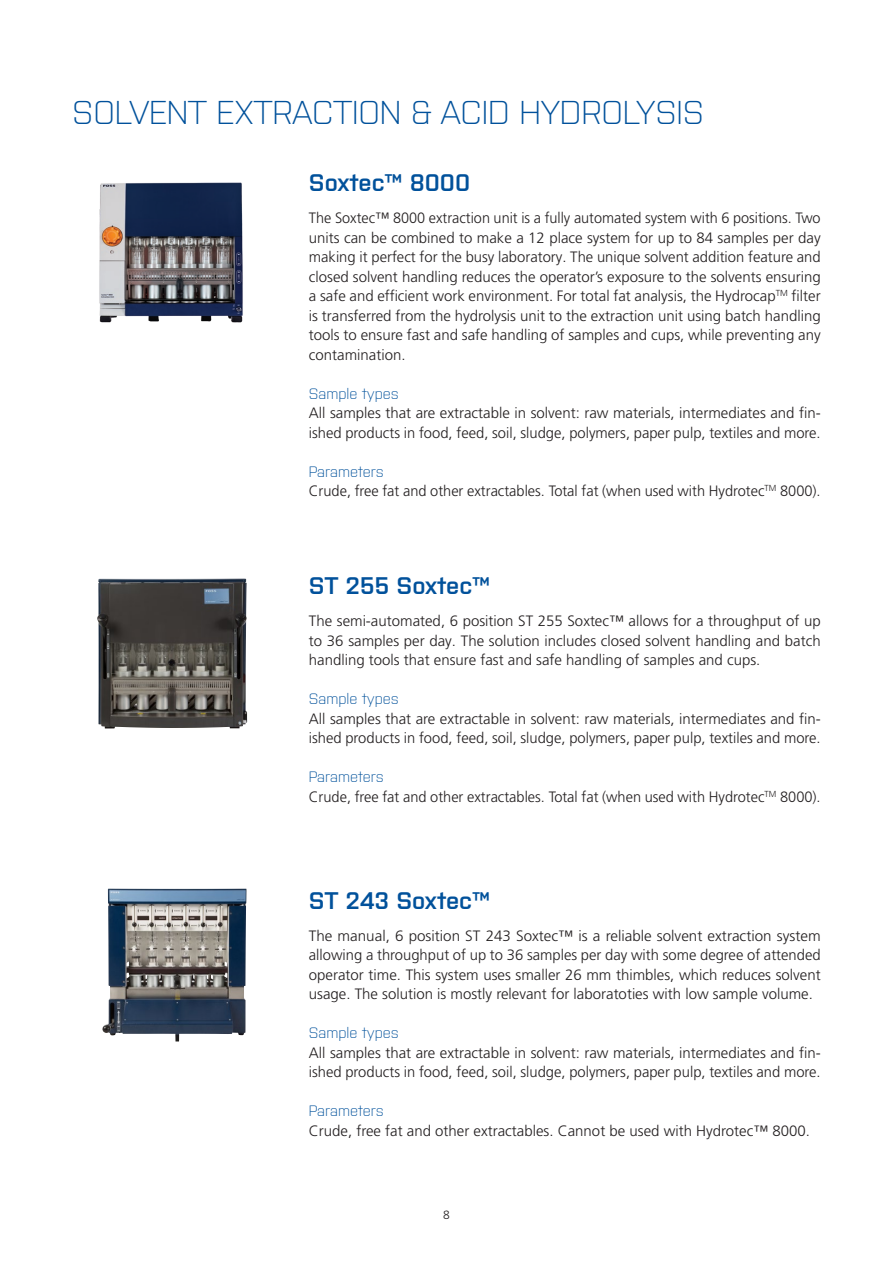
<style>
.page{position:relative;width:893px;height:1263px;background:#fff}
.page>*{position:absolute;margin:0;border:0;box-sizing:border-box;transform-origin:0 0}
.Chapter_header_22_26{font:300 33px "Purista";letter-spacing:-.005em;color:#01519b}
.Rubrik_16_18_bokstekst{font:600 24px "Purista";color:#01519b}
.Body{font:300 15px/19.5px "Frutiger LT Pro";color:#231f20;text-align:justify}
.Sample_type_head{font:300 15px "Purista";color:#01519b}
.t1{font:300 12px "Frutiger LT Pro";color:#231f20}
</style>
<div class="page">
<img style="left:99px;top:182px;width:144px;height:141px">
<img style="left:97px;top:578px;width:150px;height:150px">
<img style="left:102px;top:888px;width:144px;height:153px">
<p class="Chapter_header_22_26" style="left:72px;top:89px;width:633px">SOLVENT EXTRACTION &amp; ACID HYDROLYSIS</p>
<p class="Rubrik_16_18_bokstekst" style="left:309px;top:165px;width:163px">Soxtec™ 8000</p>
<p class="Body" style="left:309px;top:208px;width:513px">The Soxtec™ 8000 extraction unit is a fully automated system with 6 positions. Two units can be combined to make a 12 place system for up to 84 samples per day making it perfect for the busy laboratory. The unique solvent addition feature and closed solvent handling reduces the operator’s exposure to the solvents ensuring a safe and efficient work environment. For total fat analysis, the Hydrocap<sup>TM</sup> filter is transferred from the hydrolysis unit to the extraction unit using batch handling tools to ensure fast and safe handling of samples and cups, while preventing any contamination.</p>
<p class="Sample_type_head" style="left:309px;top:382px;width:92px">Sample types</p>
<p class="Body" style="left:309px;top:403px;width:513px">All samples that are extractable in solvent: raw materials, intermediates and fin&shy;ished products in food, feed, soil, sludge, polymers, paper pulp, textiles and more.</p>
<p class="Sample_type_head" style="left:309px;top:460px;width:76px">Parameters</p>
<p class="Body" style="left:309px;top:481px;width:513px">Crude, free fat and other extractables. Total fat (when used with Hydrotec<sup>TM</sup> 8000).</p>
<p class="Rubrik_16_18_bokstekst" style="left:309px;top:568px;width:183px">ST 255 Soxtec™</p>
<p class="Body" style="left:309px;top:612px;width:513px">The semi-automated, 6 position ST 255 Soxtec™ allows for a throughput of up to 36 samples per day. The solution includes closed solvent handling and batch handling tools that ensure fast and safe handling of samples and cups.</p>
<p class="Sample_type_head" style="left:309px;top:688px;width:92px">Sample types</p>
<p class="Body" style="left:309px;top:709px;width:513px">All samples that are extractable in solvent: raw materials, intermediates and fin&shy;ished products in food, feed, soil, sludge, polymers, paper pulp, textiles and more.</p>
<p class="Sample_type_head" style="left:309px;top:766px;width:76px">Parameters</p>
<p class="Body" style="left:309px;top:787px;width:513px">Crude, free fat and other extractables. Total fat (when used with Hydrotec<sup>TM</sup> 8000).</p>
<p class="Rubrik_16_18_bokstekst" style="left:309px;top:883px;width:183px">ST 243 Soxtec™</p>
<p class="Body" style="left:309px;top:926px;width:513px">The manual, 6 position ST 243 Soxtec™ is a reliable solvent extraction system allowing a throughput of up to 36 samples per day with some degree of attended operator time. This system uses smaller 26 mm thimbles, which reduces solvent usage. The solution is mostly relevant for laboratoties with low sample volume.</p>
<p class="Sample_type_head" style="left:309px;top:1022px;width:92px">Sample types</p>
<p class="Body" style="left:309px;top:1043px;width:513px">All samples that are extractable in solvent: raw materials, intermediates and fin&shy;ished products in food, feed, soil, sludge, polymers, paper pulp, textiles and more.</p>
<p class="Sample_type_head" style="left:309px;top:1100px;width:76px">Parameters</p>
<p class="Body" style="left:309px;top:1121px;width:503px">Crude, free fat and other extractables. Cannot be used with Hydrotec™ 8000.</p>
<p class="t1" style="left:443px;top:1207px;width:8px">8</p>
</div>
